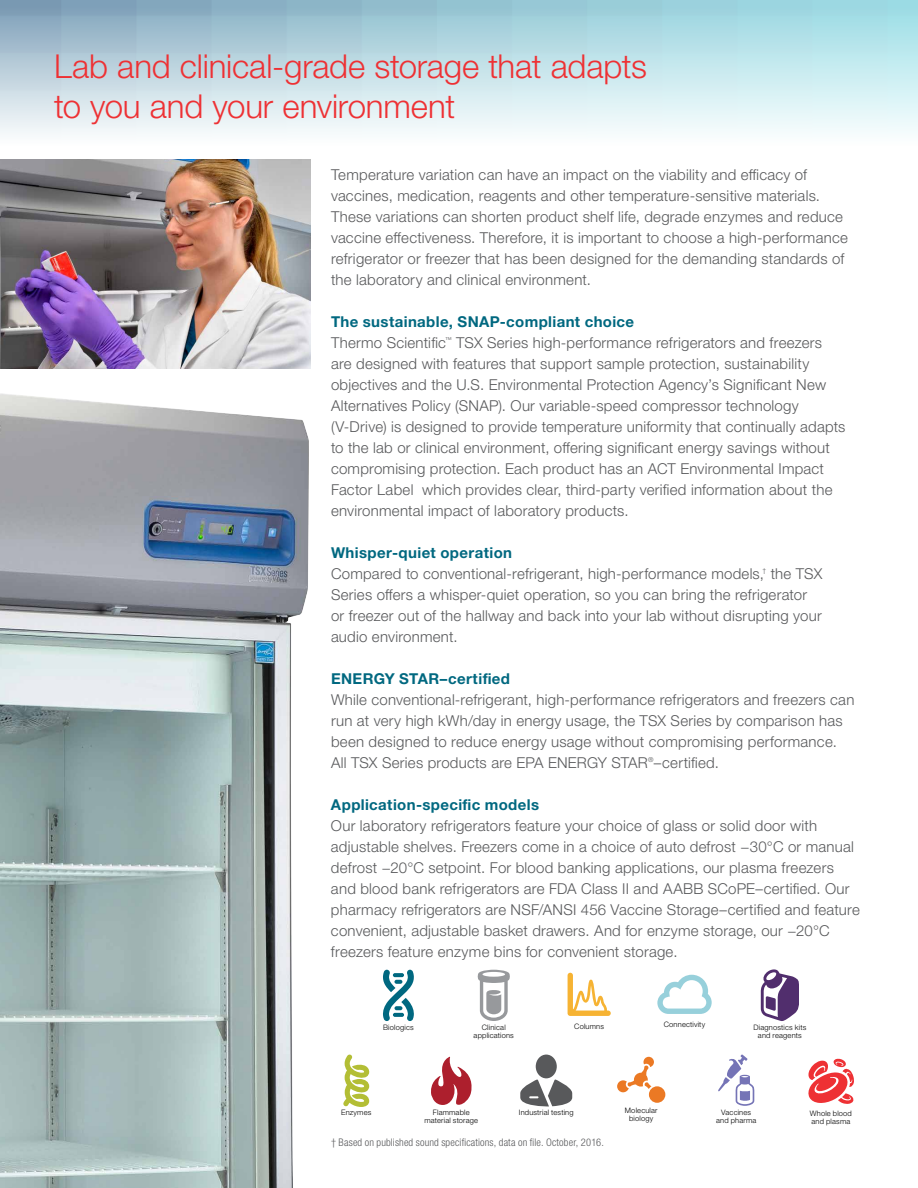
<style>
.page{position:relative;width:918px;height:1188px;background:#fff}
.page>*{position:absolute;margin:0;border:0;box-sizing:border-box;transform-origin:0 0}
.t1{font:300 33px/40.5px "Helvetica Neue LTW1 G";letter-spacing:-.005em;color:#ee3134}
.t2{font:300 15px/21px "Helvetica Neue LTW1 G";letter-spacing:.015em;color:#58595b}
.t3{font:700 15px "Helvetica Neue LTW1 G";letter-spacing:.025em;color:#006880}
.t4{font:300 condensed 10.5px "Helvetica Neue LTW1 G";letter-spacing:.015em;color:#58595b}
.t5{font:300 7.5px/8.2px "Helvetica Neue LTW1 G";letter-spacing:.025em;color:#000;text-align:center}
.t6{font:300 6.75px "Helvetica Neue LTW1 G";color:#58595b}
</style>
<div class="page">
<svg style="left:0;top:0;width:918px;height:134px;background:#c1dde5"></svg>
<img style="left:0;top:159px;width:310px;height:210px">
<img style="left:0;top:393px;width:309px;height:795px">
<svg style="left:383px;top:970px;width:31px;height:51px"></svg>
<svg style="left:761px;top:969px;width:38px;height:52px"></svg>
<svg style="left:343px;top:1054px;width:26px;height:53px"></svg>
<div style="left:536px;top:1055px;width:21px;height:23px;background:#58595b;border-radius:50%"></div>
<svg style="left:520px;top:1079px;width:52px;height:27px"></svg>
<svg style="left:718px;top:1054px;width:36px;height:52px"></svg>
<svg style="left:478px;top:970px;width:32px;height:51px"></svg>
<svg style="left:808px;top:1059px;width:46px;height:45px"></svg>
<div style="left:649px;top:1086px;width:16px;height:17px;background:#eb7924;border-radius:50%"></div>
<svg style="left:617px;top:1057px;width:37px;height:35px"></svg>
<svg style="left:657px;top:975px;width:55px;height:39px"></svg>
<svg style="left:568px;top:973px;width:43px;height:43px"></svg>
<svg style="left:431px;top:1057px;width:41px;height:48px"></svg>
<h1 class="t1" style="left:54px;top:45px;width:594px">Lab and clinical-grade storage that adapts to you and your environment</h1>
<p class="t2" style="left:331px;top:164px;width:518px">Temperature variation can have an impact on the viability and efficacy of vaccines, medication, reagents and other temperature-sensitive materials.<br>These variations can shorten product shelf life, degrade enzymes and reduce vaccine effectiveness. Therefore, it is important to choose a high-performance refrigerator or freezer that has been designed for the demanding standards of the laboratory and clinical environment.</p>
<p class="t3" style="left:331px;top:312px;width:305px">The sustainable, SNAP-compliant choice</p>
<p class="t2" style="left:331px;top:332px;width:117px">Thermo Scientific</p>
<p class="t6" style="left:445px;top:335px;width:8px">™</p>
<p class="t2" style="left:331px;top:332px;width:516px;text-indent:125px">TSX Series high-performance refrigerators and freezers are designed with features that support sample protection, sustainability objectives and the U.S. Environmental Protection Agency’s Significant New Alternatives Policy (SNAP). Our variable-speed compressor technology (V-Drive) is designed to provide temperature uniformity that continually adapts to the lab or clinical environment, offering significant energy savings without compromising protection. Each product has an ACT Environmental Impact Factor Label which provides clear, third-party verified information about the environmental impact of laboratory products.</p>
<p class="t3" style="left:331px;top:543px;width:183px">Whisper-quiet operation</p>
<p class="t2" style="left:331px;top:563px;width:493px">Compared to conventional-refrigerant, high-performance models, the TSX</p>
<p class="t6" style="left:763px;top:566px;width:5px">†</p>
<p class="t2" style="left:331px;top:584px;width:492px">Series offers a whisper-quiet operation, so you can bring the refrigerator or freezer out of the hallway and back into your lab without disrupting your audio environment.</p>
<p class="t3" style="left:331px;top:669px;width:181px">ENERGY STAR–certified</p>
<p class="t2" style="left:331px;top:689px;width:525px">While conventional-refrigerant, high-performance refrigerators and freezers can run at very high kWh/day in energy usage, the TSX Series by comparison has been designed to reduce energy usage without compromising performance.<br>All TSX Series products are EPA ENERGY STAR –certified.</p>
<p class="t6" style="left:648px;top:755px;width:7px">®</p>
<p class="t3" style="left:331px;top:795px;width:210px">Application-specific models</p>
<p class="t2" style="left:331px;top:815px;width:530px">Our laboratory refrigerators feature your choice of glass or solid door with adjustable shelves. Freezers come in a choice of auto defrost −30°C or manual defrost −20°C setpoint. For blood banking applications, our plasma freezers and blood bank refrigerators are FDA Class II and AABB SCoPE–certified. Our pharmacy refrigerators are NSF/ANSI 456 Vaccine Storage–certified and feature convenient, adjustable basket drawers. And for enzyme storage, our −20°C freezers feature enzyme bins for convenient storage.</p>
<p class="t5" style="left:574px;top:1022px;width:31px">Columns</p>
<p class="t5" style="left:664px;top:1020px;width:43px">Connectivity</p>
<p class="t5" style="left:383px;top:1023px;width:32px">Biologics</p>
<p class="t5" style="left:754px;top:1023px;width:54px">Diagnostics kits and reagents</p>
<p class="t5" style="left:474px;top:1023px;width:42px">Clinical applications</p>
<p class="t5" style="left:625px;top:1106px;width:34px">Molecular biology</p>
<p class="t5" style="left:424px;top:1108px;width:55px">Flammable material storage</p>
<p class="t5" style="left:341px;top:1108px;width:32px">Enzymes</p>
<p class="t5" style="left:519px;top:1108px;width:56px">Industrial testing</p>
<p class="t5" style="left:716px;top:1108px;width:42px">Vaccines and pharma</p>
<p class="t5" style="left:810px;top:1109px;width:44px;text-align:left">Whole blood and plasma</p>
<p class="t4" style="left:331px;top:1136px;width:274px">† Based on published sound specifications, data on file. October, 2016.</p>
</div>
